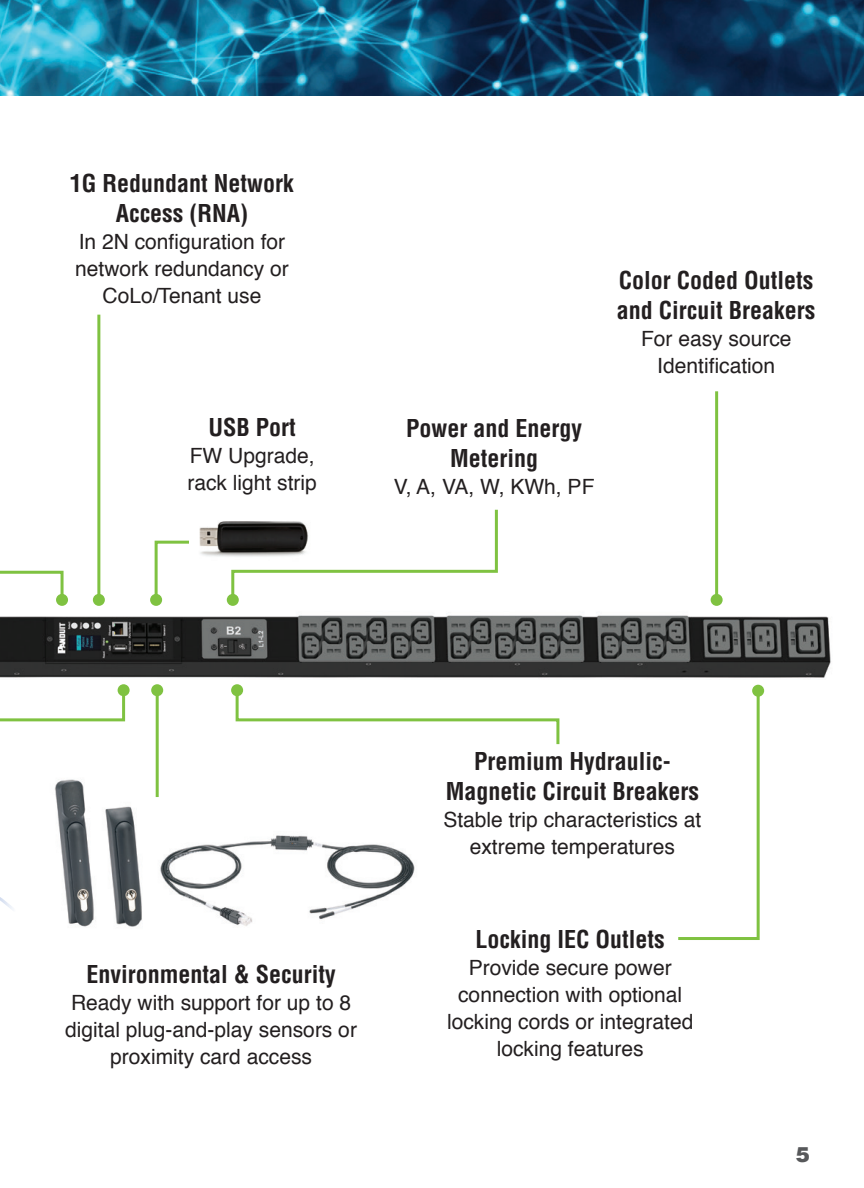
<style>
.page{position:relative;width:864px;height:1188px;background:#fff}
.page>*{position:absolute;margin:0;border:0;box-sizing:border-box;transform-origin:0 0}
.head_8pt{font:700 condensed 24px/30px "Helvetica";color:#231f20;text-align:center}
.description_7pt{font:21px/27px "Helvetica";color:#231f20;text-align:center}
.t1{font:900 21px "Helvetica";color:#57585a}
</style>
<div class="page">
<img style="left:1px;top:0;width:863px;height:95px">
<img style="left:0;top:0;width:1px;height:95px">
<img style="left:0;top:314px;width:831px;height:483px">
<svg style="left:0;top:897px;width:13px;height:13px"></svg>
<hr style="left:156px;top:690px;width:3px;height:107px;background:#7fc241">
<div style="left:151px;top:684px;width:12px;height:12px;background:#7fc241;border-radius:50%"></div>
<svg style="left:0;top:534px;width:65px;height:69px"></svg>
<div style="left:56px;top:594px;width:12px;height:12px;background:#7fc241;border-radius:50%"></div>
<svg style="left:153px;top:539px;width:58px;height:64px"></svg>
<div style="left:150px;top:594px;width:12px;height:12px;background:#7fc241;border-radius:50%"></div>
<hr style="left:715px;top:391px;width:3px;height:209px;background:#7fc241">
<div style="left:711px;top:594px;width:12px;height:12px;background:#7fc241;border-radius:50%"></div>
<hr style="left:97px;top:315px;width:3px;height:285px;background:#7fc241">
<div style="left:93px;top:594px;width:12px;height:12px;background:#7fc241;border-radius:50%"></div>
<svg style="left:0;top:687px;width:127px;height:110px"></svg>
<div style="left:118px;top:684px;width:12px;height:12px;background:#7fc241;border-radius:50%"></div>
<svg style="left:234px;top:687px;width:327px;height:60px"></svg>
<div style="left:231px;top:684px;width:12px;height:12px;background:#7fc241;border-radius:50%"></div>
<svg style="left:230px;top:507px;width:269px;height:96px"></svg>
<div style="left:227px;top:594px;width:12px;height:12px;background:#7fc241;border-radius:50%"></div>
<svg style="left:675px;top:688px;width:86px;height:252px"></svg>
<div style="left:752px;top:685px;width:12px;height:12px;background:#7fc241;border-radius:50%"></div>
<img style="left:160px;top:835px;width:255px;height:91px">
<img style="left:105px;top:806px;width:37px;height:121px">
<img style="left:48px;top:770px;width:52px;height:157px">
<img style="left:189px;top:507px;width:124px;height:55px">
<p class="head_8pt" style="left:70px;top:168px;width:225px">1G Redundant Network<br>Access (RNA)</p>
<p class="description_7pt" style="left:75px;top:229px;width:215px">In 2N configuration for network redundancy or<br>CoLo/Tenant use</p>
<p class="head_8pt" style="left:209px;top:412px;width:89px">USB Port</p>
<p class="description_7pt" style="left:187px;top:443px;width:131px;text-align:left">FW Upgrade, rack light strip</p>
<p class="head_8pt" style="left:406px;top:413px;width:177px">Power and Energy<br>Metering</p>
<p class="description_7pt" style="left:394px;top:474px;width:202px">V, A, VA, W, KWh, PF</p>
<p class="head_8pt" style="left:619px;top:265px;width:196px">Color Coded Outlets</p>
<p class="head_8pt" style="left:617px;top:295px;width:200px">and Circuit Breakers</p>
<p class="description_7pt" style="left:641px;top:326px;width:152px">For easy source<br>Identification</p>
<p class="head_8pt" style="left:86px;top:959px;width:251px">Environmental &amp; Security</p>
<p class="description_7pt" style="left:65px;top:990px;width:293px">Ready with support for up to 8 digital plug-and-play sensors or proximity card access</p>
<p class="head_8pt" style="left:474px;top:746px;width:198px">Premium Hydraulic-</p>
<p class="head_8pt" style="left:446px;top:776px;width:255px">Magnetic Circuit Breakers</p>
<p class="description_7pt" style="left:443px;top:807px;width:259px">Stable trip characteristics at extreme temperatures</p>
<p class="head_8pt" style="left:476px;top:924px;width:191px">Locking IEC Outlets</p>
<p class="description_7pt" style="left:469px;top:955px;width:205px">Provide secure power</p>
<p class="description_7pt" style="left:458px;top:982px;width:226px">connection with optional</p>
<p class="description_7pt" style="left:447px;top:1009px;width:248px">locking cords or integrated locking features</p>
<p class="t1" style="left:796px;top:1141px;width:16px">5</p>
</div>
